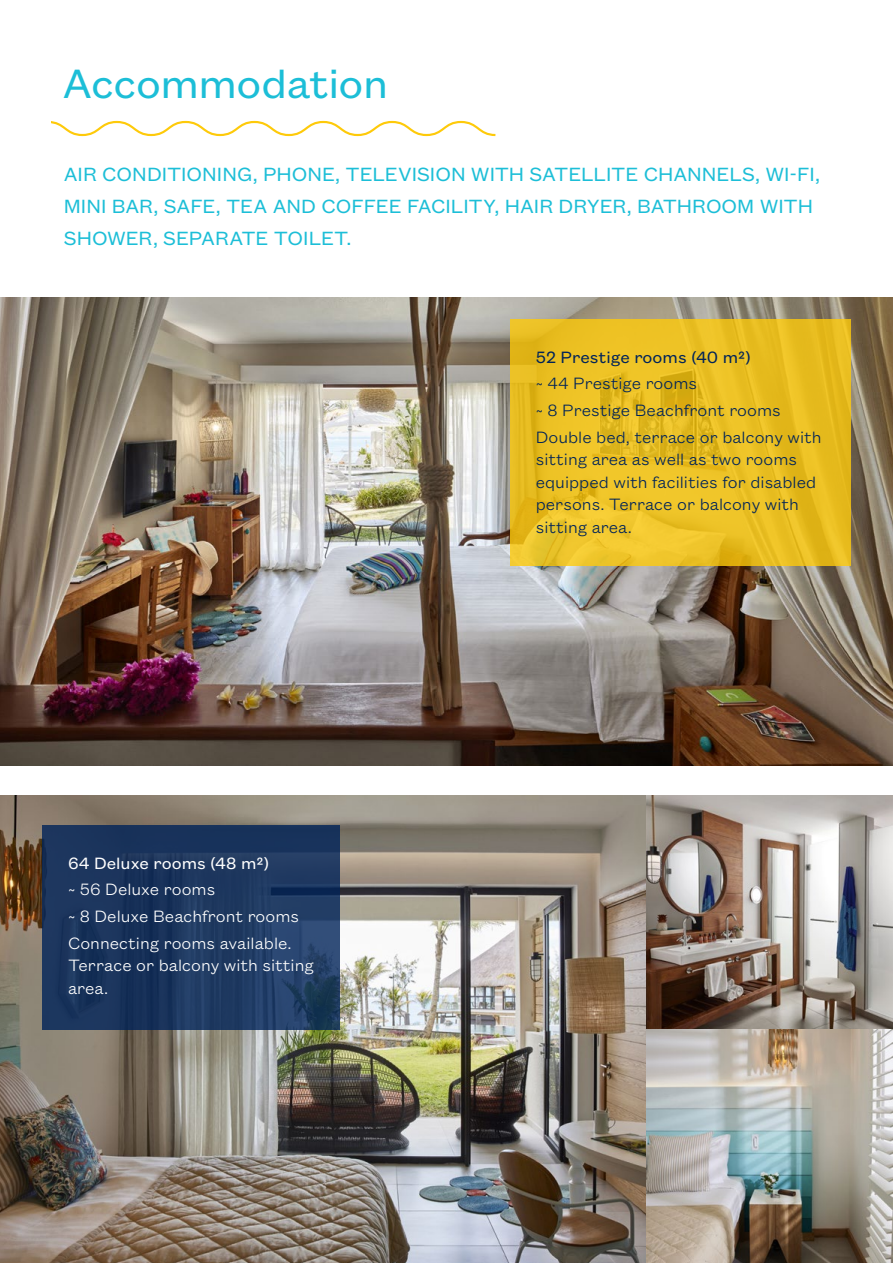
<style>
.page{position:relative;width:893px;height:1263px;background:#fff}
.page>*{position:absolute;margin:0;border:0;box-sizing:border-box;transform-origin:0 0}
.t1{font:45px "Founders Grotesk Text";letter-spacing:-.01em;color:#1cbed7}
.t2{font:21px/32px "Founders Grotesk Text";letter-spacing:-.005em;color:#1cbed7}
.t3{font:300 18px/22.5px "Founders Grotesk Text";color:#002359}
.t4{font:300 18px/26.7px "Founders Grotesk Text";color:#fff}
.t5{font:18px "Founders Grotesk Text";color:#002359}
.t6{font:18px "Founders Grotesk Text";color:#fff}
</style>
<div class="page">
<img style="left:0;top:795px;width:893px;height:468px">
<svg style="left:51px;top:120px;width:445px;height:17px"></svg>
<img style="left:0;top:298px;width:893px;height:467px">
<svg style="left:510px;top:319px;width:340px;height:247px;background:#e9bf23"></svg>
<svg style="left:43px;top:825px;width:297px;height:204px;background:#1c375f"></svg>
<h1 class="t1" style="left:62px;top:53px;width:327px">Accommodation</h1>
<p class="t2" style="left:64px;top:157px;width:758px">AIR CONDITIONING, PHONE, TELEVISION WITH SATELLITE CHANNELS, WI-FI,<br>MINI BAR, SAFE, TEA AND COFFEE FACILITY, HAIR DRYER, BATHROOM WITH<br>SHOWER, SEPARATE TOILET.</p>
<p class="t6" style="left:68px;top:851px;width:202px">64 Deluxe rooms (48 m²)</p>
<p class="t4" style="left:68px;top:875px;width:233px">~ 56 Deluxe rooms<br>~ 8 Deluxe Beachfront rooms<br>Connecting rooms available.</p>
<p class="t4" style="left:68px;top:953px;width:247px;line-height:22.5px">Terrace or balcony with sitting area.</p>
<p class="t5" style="left:536px;top:345px;width:216px">52 Prestige rooms (40 m²)</p>
<p class="t3" style="left:536px;top:369px;width:287px;line-height:26.7px">~ 44 Prestige rooms<br>~ 8 Prestige Beachfront rooms<br>Double bed, terrace or balcony with</p>
<p class="t3" style="left:536px;top:447px;width:282px">sitting area as well as two rooms equipped with facilities for disabled persons. Terrace or balcony with sitting area.</p>
</div>
